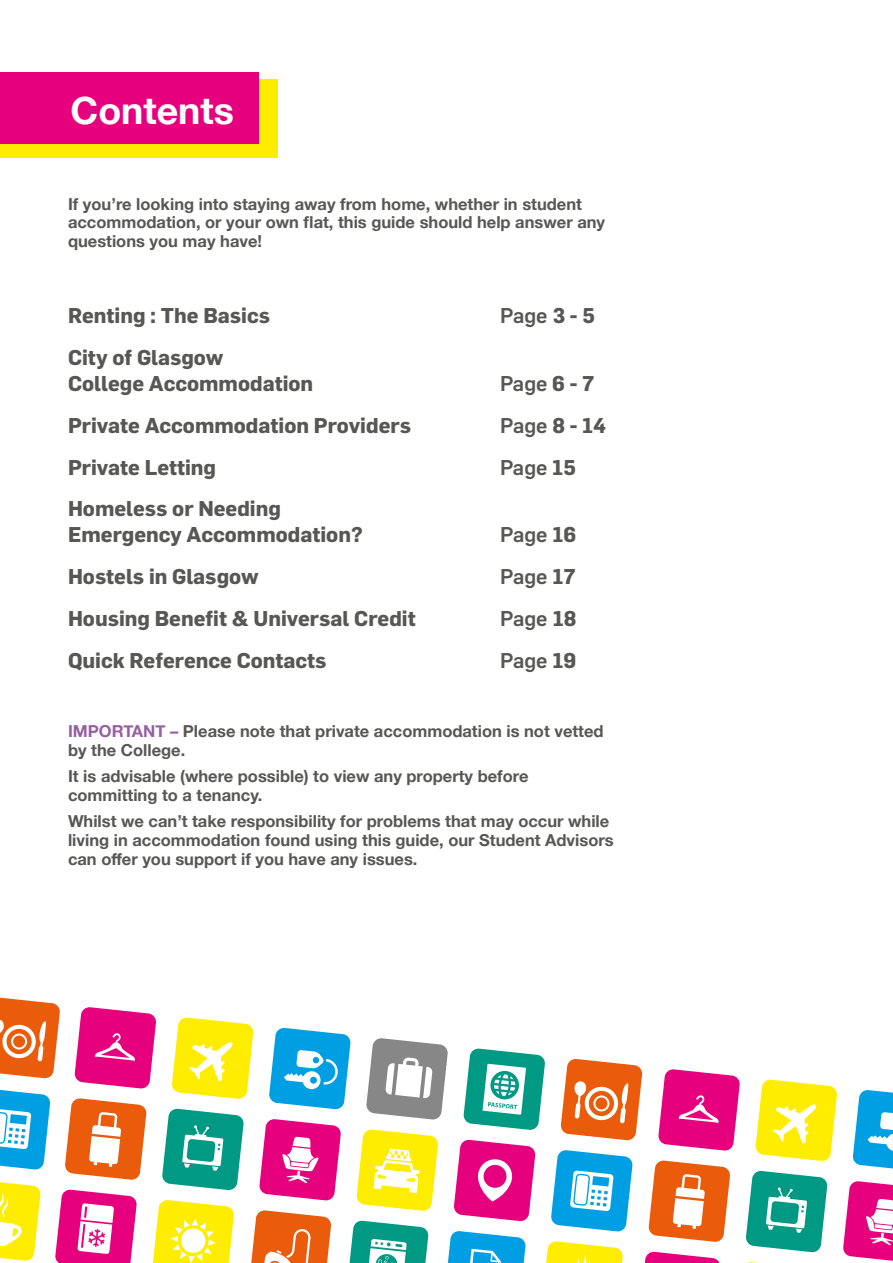
<style>
.page{position:relative;width:893px;height:1263px;background:#fff}
.page>*{position:absolute;margin:0;border:0;box-sizing:border-box;transform-origin:0 0}
.t1{font:700 37.5px "Helvetica Neue";color:#fff}
.t2{font:700 21px/25.7px "Flama";color:#575756}
.t3{font:500 21px "Flama";color:#575756}
.t4{font:700 16.5px/18.6px "Helvetica Neue";color:#575756}
.s1{font-weight:700}
.s2{color:#975ea3}
</style>
<div class="page">
<svg style="left:658px;top:1069px;width:82px;height:82px"></svg>
<svg style="left:755px;top:1079px;width:82px;height:82px"></svg>
<svg style="left:852px;top:1090px;width:41px;height:79px"></svg>
<svg style="left:648px;top:1160px;width:82px;height:82px"></svg>
<svg style="left:746px;top:1170px;width:82px;height:82px"></svg>
<svg style="left:843px;top:1181px;width:50px;height:80px"></svg>
<svg style="left:747px;top:1262px;width:12px;height:1px"></svg>
<svg style="left:644px;top:1251px;width:76px;height:12px"></svg>
<svg style="left:0;top:997px;width:60px;height:82px"></svg>
<svg style="left:366px;top:1038px;width:82px;height:82px"></svg>
<svg style="left:74px;top:1007px;width:82px;height:82px"></svg>
<svg style="left:172px;top:1017px;width:82px;height:82px"></svg>
<svg style="left:463px;top:1048px;width:82px;height:82px"></svg>
<svg style="left:560px;top:1059px;width:83px;height:81px"></svg>
<svg style="left:269px;top:1027px;width:82px;height:82px"></svg>
<svg style="left:0;top:1090px;width:51px;height:80px"></svg>
<svg style="left:65px;top:1098px;width:82px;height:82px"></svg>
<svg style="left:356px;top:1129px;width:82px;height:82px"></svg>
<svg style="left:551px;top:1150px;width:82px;height:82px"></svg>
<svg style="left:162px;top:1108px;width:82px;height:82px"></svg>
<svg style="left:454px;top:1139px;width:82px;height:82px"></svg>
<svg style="left:259px;top:1119px;width:82px;height:82px"></svg>
<svg style="left:0;top:1182px;width:41px;height:79px"></svg>
<svg style="left:546px;top:1241px;width:77px;height:22px"></svg>
<svg style="left:153px;top:1200px;width:81px;height:63px"></svg>
<svg style="left:447px;top:1231px;width:79px;height:32px"></svg>
<svg style="left:55px;top:1189px;width:82px;height:74px"></svg>
<svg style="left:349px;top:1220px;width:80px;height:43px"></svg>
<svg style="left:251px;top:1210px;width:80px;height:53px"></svg>
<div style="left:0;top:79px;width:277px;height:79px;background:#ffed00"></div>
<div style="left:0;top:72px;width:259px;height:72px;background:#e6007d"></div>
<h1 class="t1" style="left:71px;top:81px;width:165px">Contents</h1>
<p class="t4" style="left:68px;top:195px;width:539px">If you’re looking into staying away from home, whether in student accommodation, or your own flat, this guide should help answer any questions you may have!</p>
<p class="t2" style="left:68px;top:301px;width:204px">Renting : The Basics</p>
<p class="t3" style="left:500px;top:301px;width:96px">Page <span class="s1">3 - 5</span></p>
<p class="t2" style="left:68px;top:343px;width:247px">City of Glasgow<br>College Accommodation</p>
<p class="t3" style="left:500px;top:368px;width:96px">Page <span class="s1">6 - 7</span></p>
<p class="t2" style="left:68px;top:411px;width:345px">Private Accommodation Providers</p>
<p class="t3" style="left:500px;top:410px;width:107px">Page <span class="s1">8 - 14</span></p>
<p class="t2" style="left:68px;top:453px;width:150px">Private Letting</p>
<p class="t3" style="left:500px;top:452px;width:77px">Page <span class="s1">15</span></p>
<p class="t2" style="left:68px;top:494px;width:296px">Homeless or Needing<br>Emergency Accommodation?</p>
<p class="t3" style="left:500px;top:519px;width:78px">Page <span class="s1">16</span></p>
<p class="t2" style="left:68px;top:562px;width:192px">Hostels in Glasgow</p>
<p class="t3" style="left:500px;top:561px;width:77px">Page <span class="s1">17</span></p>
<p class="t2" style="left:68px;top:604px;width:349px">Housing Benefit &amp; Universal Credit</p>
<p class="t3" style="left:500px;top:603px;width:78px">Page <span class="s1">18</span></p>
<p class="t2" style="left:68px;top:646px;width:260px">Quick Reference Contacts</p>
<p class="t3" style="left:500px;top:645px;width:78px">Page <span class="s1">19</span></p>
<p class="t4" style="left:68px;top:722px;width:537px"><span class="s2">IMPORTANT –</span> Please note that private accommodation is not vetted by the College.</p>
<p class="t4" style="left:68px;top:767px;width:462px">It is advisable (where possible) to view any property before committing to a tenancy.</p>
<p class="t4" style="left:68px;top:813px;width:547px">Whilst we can’t take responsibility for problems that may occur while living in accommodation found using this guide, our Student Advisors can offer you support if you have any issues.</p>
</div>
